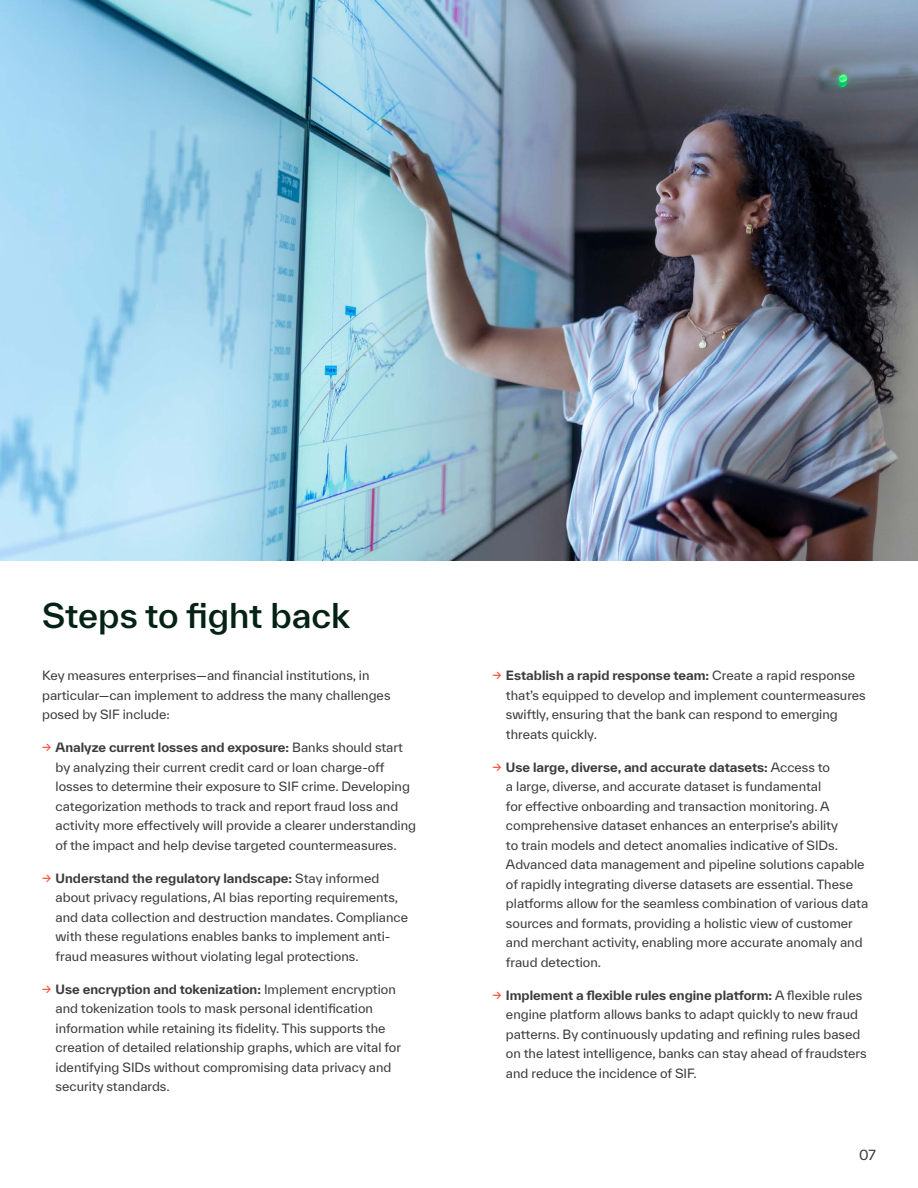
<style>
.page{position:relative;width:918px;height:1188px;background:#fff}
.page>*{position:absolute;margin:0;border:0;box-sizing:border-box;transform-origin:0 0}
.t1{font:500 33px "TWK Everett";color:#042315}
.t2{font:13.5px "TWK Everett";color:#3d3c3c}
.t3{font:12.3px/19.5px "TWK Everett";color:#3d3c3c}
.s1{color:#ff462d}
.s2{font-weight:700}
</style>
<div class="page">
<img style="left:0;top:0;width:918px;height:561px">
<h1 class="t1" style="left:42px;top:592px;width:310px">Steps to fight back</h1>
<p class="t3" style="left:42px;top:666px;width:350px">Key measures enterprises—and financial institutions, in particular—can implement to address the many challenges posed by SIF include:</p>
<p class="t3" style="left:56px;top:738px;width:362px;text-indent:-14px"><span class="s1">→</span> <span class="s2">Analyze current losses and exposure:</span> Banks should start by analyzing their current credit card or loan charge-off losses to determine their exposure to SIF crime. Developing categorization methods to track and report fraud loss and activity more effectively will provide a clearer understanding of the impact and help devise targeted countermeasures.</p>
<p class="t3" style="left:56px;top:868px;width:354px;text-indent:-14px"><span class="s1">→</span> <span class="s2">Understand the regulatory landscape:</span> Stay informed about privacy regulations, AI bias reporting requirements, and data collection and destruction mandates. Compliance with these regulations enables banks to implement anti&shy;fraud measures without violating legal protections.</p>
<p class="t3" style="left:56px;top:979px;width:347px;text-indent:-14px"><span class="s1">→</span> <span class="s2">Use encryption and tokenization:</span> Implement encryption and tokenization tools to mask personal identification information while retaining its fidelity. This supports the creation of detailed relationship graphs, which are vital for identifying SIDs without compromising data privacy and security standards.</p>
<p class="t3" style="left:506px;top:666px;width:361px;text-indent:-14px"><span class="s1">→</span> <span class="s2">Establish a rapid response team:</span> Create a rapid response that’s equipped to develop and implement countermeasures swiftly, ensuring that the bank can respond to emerging threats quickly.</p>
<p class="t3" style="left:506px;top:757px;width:364px;text-indent:-14px"><span class="s1">→</span> <span class="s2">Use large, diverse, and accurate datasets:</span> Access to<br>a large, diverse, and accurate dataset is fundamental<br>for effective onboarding and transaction monitoring. A comprehensive dataset enhances an enterprise’s ability<br>to train models and detect anomalies indicative of SIDs.<br>Advanced data management and pipeline solutions capable of rapidly integrating diverse datasets are essential. These platforms allow for the seamless combination of various data sources and formats, providing a holistic view of customer and merchant activity, enabling more accurate anomaly and fraud detection.</p>
<p class="t3" style="left:506px;top:985px;width:362px;text-indent:-14px"><span class="s1">→</span> <span class="s2">Implement a flexible rules engine platform:</span> A flexible rules engine platform allows banks to adapt quickly to new fraud patterns. By continuously updating and refining rules based on the latest intelligence, banks can stay ahead of fraudsters and reduce the incidence of SIF.</p>
<p class="t2" style="left:859px;top:1145px;width:18px">07</p>
</div>
